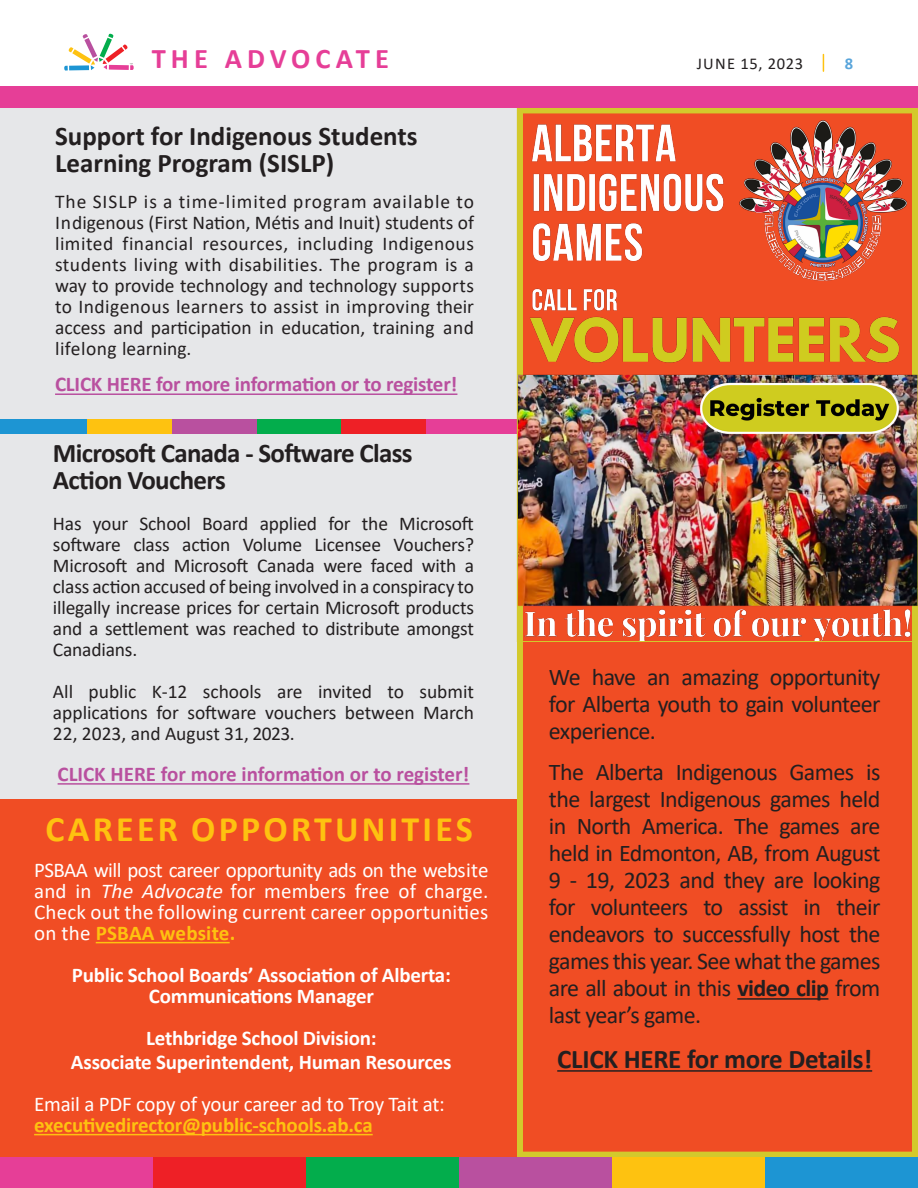
<style>
.page{position:relative;width:918px;height:1188px;background:#fff}
.page>*{position:absolute;margin:0;border:0;box-sizing:border-box;transform-origin:0 0}
.Section_Title_-_Blue{font:700 36px "Calibri";letter-spacing:.09em;color:#fec210}
.t1{font:700 28.5px "Calibri";letter-spacing:.18em;color:#e63e97}
.Section_Title_-_Blue-2{font:700 27px/27px "Calibri";letter-spacing:-.01em;color:#231f20}
.Body_Text{font:24px/27px "Calibri";letter-spacing:-.025em;color:#231f20;text-align:justify}
.t2{font:21px/21px "Calibri";color:#fff;text-align:justify}
.t3{font:700 21px/24px "Calibri";letter-spacing:-.01em;color:#fff;text-align:center}
.t4{font:700 21px "Calibri";letter-spacing:-.01em;color:#b9509f}
.t5{font:19.5px/21px "Calibri";color:#231f20;text-align:justify}
.t6{font:16.5px "Calibri";letter-spacing:.04em;color:#231f20}
.t7{font:700 16.5px "Calibri";color:#59a5db}
.s1{font-style:italic}
.s2{font-weight:700;color:#fec210}
.s3{font-weight:700}
</style>
<div class="page">
<div style="left:0;top:104px;width:519px;height:1065px;background:#e6e7e9"></div>
<hr style="left:55px;top:393px;width:402px;height:2px;background:#b9509f">
<div style="left:426px;top:419px;width:100px;height:15px;background:#e63e97"></div>
<div style="left:341px;top:419px;width:85px;height:15px;background:#ee2026"></div>
<div style="left:256px;top:419px;width:85px;height:15px;background:#03ad4c"></div>
<div style="left:172px;top:419px;width:84px;height:15px;background:#b9509f"></div>
<div style="left:87px;top:419px;width:85px;height:15px;background:#fec210"></div>
<div style="left:0;top:419px;width:87px;height:15px;background:#1d95d3"></div>
<div style="left:520px;top:110px;width:395px;height:1045px;background:#f04d24"></div>
<div style="left:517px;top:107px;width:401px;height:1051px;border:6px solid #d3c92c"></div>
<img style="left:519px;top:108px;width:397px;height:532px">
<div style="left:0;top:800px;width:516px;height:364px;background:#f04d24"></div>
<hr style="left:737px;top:998px;width:91px;height:2px;background:#231f20">
<hr style="left:557px;top:1070px;width:315px;height:2px;background:#231f20">
<hr style="left:96px;top:942px;width:134px;height:1px;background:#fec210">
<hr style="left:34px;top:1134px;width:339px;height:1px;background:#fec210">
<hr style="left:58px;top:783px;width:411px;height:2px;background:#b9509f">
<div style="left:0;top:86px;width:918px;height:22px;background:#e63e97"></div>
<svg style="left:64px;top:34px;width:70px;height:37px"></svg>
<div style="left:0;top:1157px;width:153px;height:31px;background:#e63e97"></div>
<div style="left:153px;top:1157px;width:153px;height:31px;background:#ee2026"></div>
<div style="left:306px;top:1157px;width:153px;height:31px;background:#03ad4c"></div>
<div style="left:459px;top:1157px;width:153px;height:31px;background:#b9509f"></div>
<div style="left:612px;top:1157px;width:153px;height:31px;background:#fec210"></div>
<div style="left:765px;top:1157px;width:153px;height:31px;background:#1d95d3"></div>
<svg style="left:823px;top:55px;width:1px;height:16px"></svg>
<h2 class="t1" style="left:152px;top:38px;width:239px">THE ADVOCATE</h2>
<p class="t6" style="left:697px;top:52px;width:108px">JUNE 15, 2023</p>
<p class="t7" style="left:845px;top:52px;width:10px">8</p>
<p class="Section_Title_-_Blue-2" style="left:55px;top:122px;width:364px">Support for Indigenous Students<br>Learning Program (SISLP)</p>
<p class="t5" style="left:55px;top:191px;width:421px">The SISLP is a time-limited program available to Indigenous (First Nation, Métis and Inuit) students of limited financial resources, including Indigenous students living with disabilities. The program is a way to provide technology and technology supports to Indigenous learners to assist in improving their access and participation in education, training and lifelong learning.</p>
<p class="t4" style="left:55px;top:369px;width:404px">CLICK HERE for more information or to register!</p>
<p class="Section_Title_-_Blue-2" style="left:53px;top:439px;width:361px">Microsoft Canada - Software Class<br>Action Vouchers</p>
<p class="t5" style="left:53px;top:513px;width:423px">Has your School Board applied for the Microsoft software class action Volume Licensee Vouchers?<br>Microsoft and Microsoft Canada were faced with a class action accused of being involved in a conspiracy to illegally increase prices for certain Microsoft products and a settlement was reached to distribute amongst Canadians.</p>
<p class="t5" style="left:53px;top:680px;width:423px">All public K-12 schools are invited to submit applications for software vouchers between March 22, 2023, and August 31, 2023.</p>
<p class="t4" style="left:58px;top:759px;width:413px">CLICK HERE for more information or to register!</p>
<p class="Section_Title_-_Blue" style="left:46px;top:803px;width:429px">CAREER OPPORTUNITIES</p>
<p class="t2" style="left:34px;top:859px;width:456px">PSBAA will post career opportunity ads on the website and in <span class="s1">The Advocate</span> for members free of charge.<br>Check out the following current career opportunities on the <span class="s2">PSBAA website.</span></p>
<p class="t3" style="left:72px;top:962px;width:381px">Public School Boards’ Association of Alberta:</p>
<p class="t3" style="left:149px;top:983px;width:227px">Communications Manager</p>
<p class="t3" style="left:71px;top:1025px;width:382px">Lethbridge School Division:<br>Associate Superintendent, Human Resources</p>
<p class="t2" style="left:34px;top:1093px;width:412px">Email a PDF copy of your career ad to Troy Tait at: <span class="s2">executivedirector@public-schools.ab.ca</span></p>
<p class="Body_Text" style="left:549px;top:663px;width:333px">We have an amazing opportunity for Alberta youth to gain volunteer experience.</p>
<p class="Body_Text" style="left:549px;top:758px;width:333px">The Alberta Indigenous Games is the largest Indigenous games held in North America. The games are held in Edmonton, AB, from August 9 - 19, 2023 and they are looking for volunteers to assist in their endeavors to successfully host the games this year. See what the games are all about in this <span class="s3">video clip</span> from last year’s game.</p>
<p class="Section_Title_-_Blue-2" style="left:557px;top:1045px;width:316px">CLICK HERE for more Details!</p>
</div>
